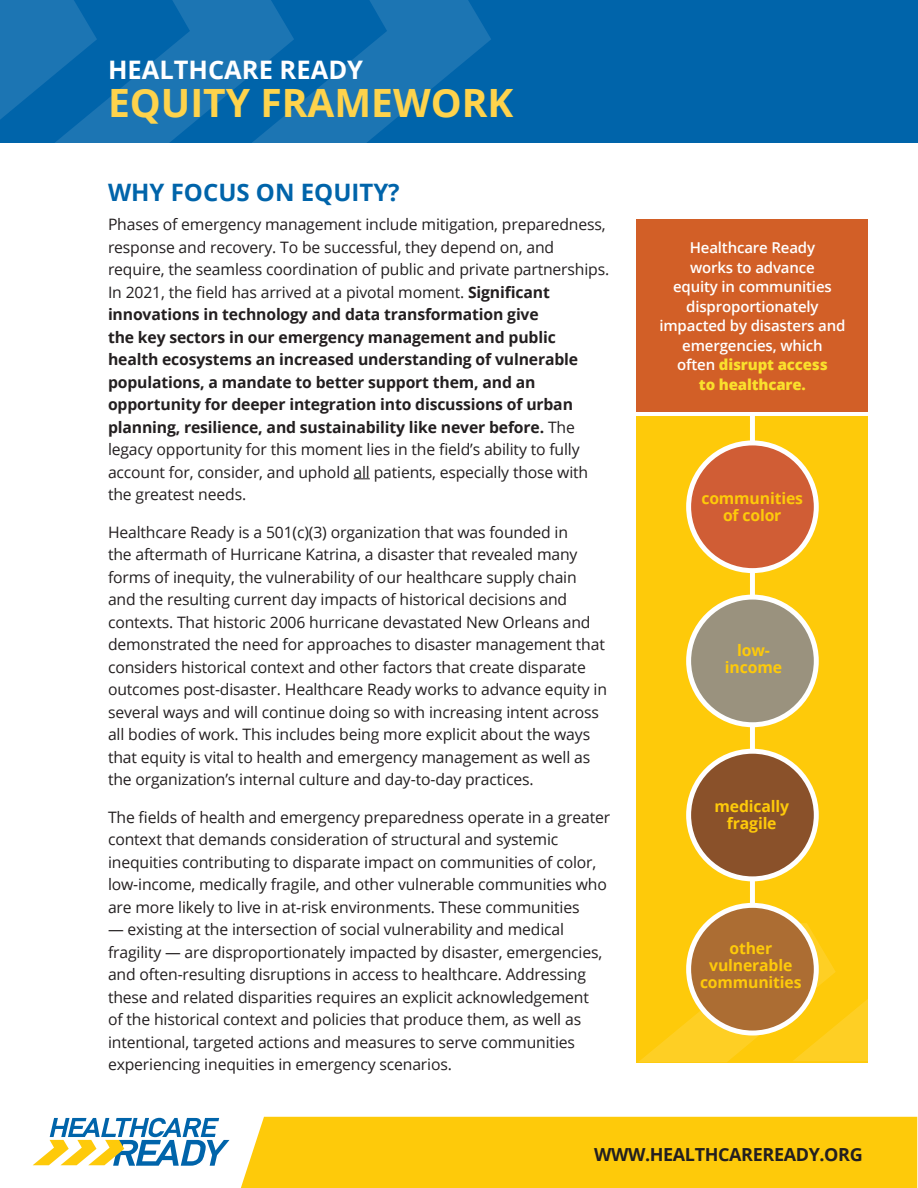
<style>
.page{position:relative;width:918px;height:1188px;background:#fff}
.page>*{position:absolute;margin:0;border:0;box-sizing:border-box;transform-origin:0 0}
.t1{font:700 39px "Open Sans";color:#fed34c}
.t2{font:700 25.5px "Open Sans";color:#fff}
.t3{font:700 24px "Open Sans";color:#0064aa}
.t4{font:700 18px "Open Sans";letter-spacing:-.02em;color:#231f20}
.BODY{font:15.75px/22.5px "Open Sans";letter-spacing:-.01em;color:#231f20}
.t5{font:700 15.75px/17.4px "Open Sans";letter-spacing:-.01em;color:#feca0a;text-align:center}
.t6{font:600 15px/19.5px "Open Sans";letter-spacing:-.01em;color:#fff;text-align:center}
.s1{font-weight:700}
.s2{font-weight:800;color:#fae02c}
</style>
<div class="page">
<div style="left:637px;top:417px;width:231px;height:646px;background:#feca0a"></div>
<div style="left:750px;top:408px;width:5px;height:576px;background:#fff"></div>
<div style="left:241px;top:1117px;width:676px;height:71px;background:#feca0a"></div>
<svg style="left:33px;top:1118px;width:197px;height:48px"></svg>
<div style="left:0;top:0;width:918px;height:143px;background:#0064aa"></div>
<svg style="left:354px;top:478px;width:16px;height:1px"></svg>
<svg style="left:0;top:0;width:491px;height:143px"></svg>
<svg style="left:639px;top:922px;width:229px;height:140px"></svg>
<div style="left:689px;top:443px;width:127px;height:128px;background:#d05d35;border-radius:50%"></div>
<div style="left:686px;top:440px;width:133px;height:133px;border:5px solid #fff;border-radius:50%"></div>
<div style="left:689px;top:597px;width:127px;height:128px;background:#9a927e;border-radius:50%"></div>
<div style="left:686px;top:595px;width:133px;height:132px;border:5px solid #fff;border-radius:50%"></div>
<div style="left:689px;top:751px;width:127px;height:128px;background:#8a512a;border-radius:50%"></div>
<div style="left:686px;top:749px;width:133px;height:132px;border:5px solid #fff;border-radius:50%"></div>
<div style="left:689px;top:905px;width:127px;height:128px;background:#ac6d33;border-radius:50%"></div>
<div style="left:686px;top:903px;width:133px;height:133px;border:5px solid #fff;border-radius:50%"></div>
<div style="left:637px;top:219px;width:231px;height:193px;background:#d25f27"></div>
<p class="t2" style="left:108px;top:52px;width:257px">HEALTHCARE READY</p>
<p class="t1" style="left:108px;top:75px;width:407px">EQUITY FRAMEWORK</p>
<h1 class="t3" style="left:108px;top:175px;width:293px">WHY FOCUS ON EQUITY?</h1>
<p class="BODY" style="left:108px;top:213px;width:503px">Phases of emergency management include mitigation, preparedness, response and recovery. To be successful, they depend on, and require, the seamless coordination of public and private partnerships.<br>In 2021, the field has arrived at a pivotal moment. <span class="s1">Significant innovations in technology and data transformation give<br>the key sectors in our emergency management and public health ecosystems an increased understanding of vulnerable populations, a mandate to better support them, and an opportunity for deeper integration into discussions of urban planning, resilience, and sustainability like never before.</span> The legacy opportunity for this moment lies in the field’s ability to fully account for, consider, and uphold all patients, especially those with the greatest needs.</p>
<p class="BODY" style="left:108px;top:520px;width:501px">Healthcare Ready is a 501(c)(3) organization that was founded in<br>the aftermath of Hurricane Katrina, a disaster that revealed many forms of inequity, the vulnerability of our healthcare supply chain and the resulting current day impacts of historical decisions and contexts. That historic 2006 hurricane devastated New Orleans and demonstrated the need for approaches to disaster management that considers historical context and other factors that create disparate outcomes post-disaster. Healthcare Ready works to advance equity in several ways and will continue doing so with increasing intent across all bodies of work. This includes being more explicit about the ways that equity is vital to health and emergency management as well as the organization’s internal culture and day-to-day practices.</p>
<p class="BODY" style="left:108px;top:806px;width:504px">The fields of health and emergency preparedness operate in a greater context that demands consideration of structural and systemic inequities contributing to disparate impact on communities of color, low-income, medically fragile, and other vulnerable communities who are more likely to live in at-risk environments. These communities</p>
<p class="BODY" style="left:108px;top:918px;width:496px">— existing at the intersection of social vulnerability and medical fragility — are disproportionately impacted by disaster, emergencies, and often-resulting disruptions in access to healthcare. Addressing these and related disparities requires an explicit acknowledgement of the historical context and policies that produce them, as well as intentional, targeted actions and measures to serve communities experiencing inequities in emergency scenarios.</p>
<h2 class="t6" style="left:659px;top:238px;width:188px">Healthcare Ready<br>works to advance<br>equity in communities disproportionately impacted by disasters and emergencies, which<br>often <span class="s2">disrupt access<br>to healthcare.</span></h2>
<h2 class="t5" style="left:701px;top:489px;width:103px">communities of color</h2>
<h2 class="t5" style="left:725px;top:641px;width:59px">low&shy;income</h2>
<h2 class="t5" style="left:715px;top:797px;width:76px">medically fragile</h2>
<h2 class="t5" style="left:700px;top:939px;width:103px">other vulnerable communities</h2>
<h1 class="t4" style="left:594px;top:1142px;width:270px">WWW.HEALTHCAREREADY.ORG</h1>
</div>
